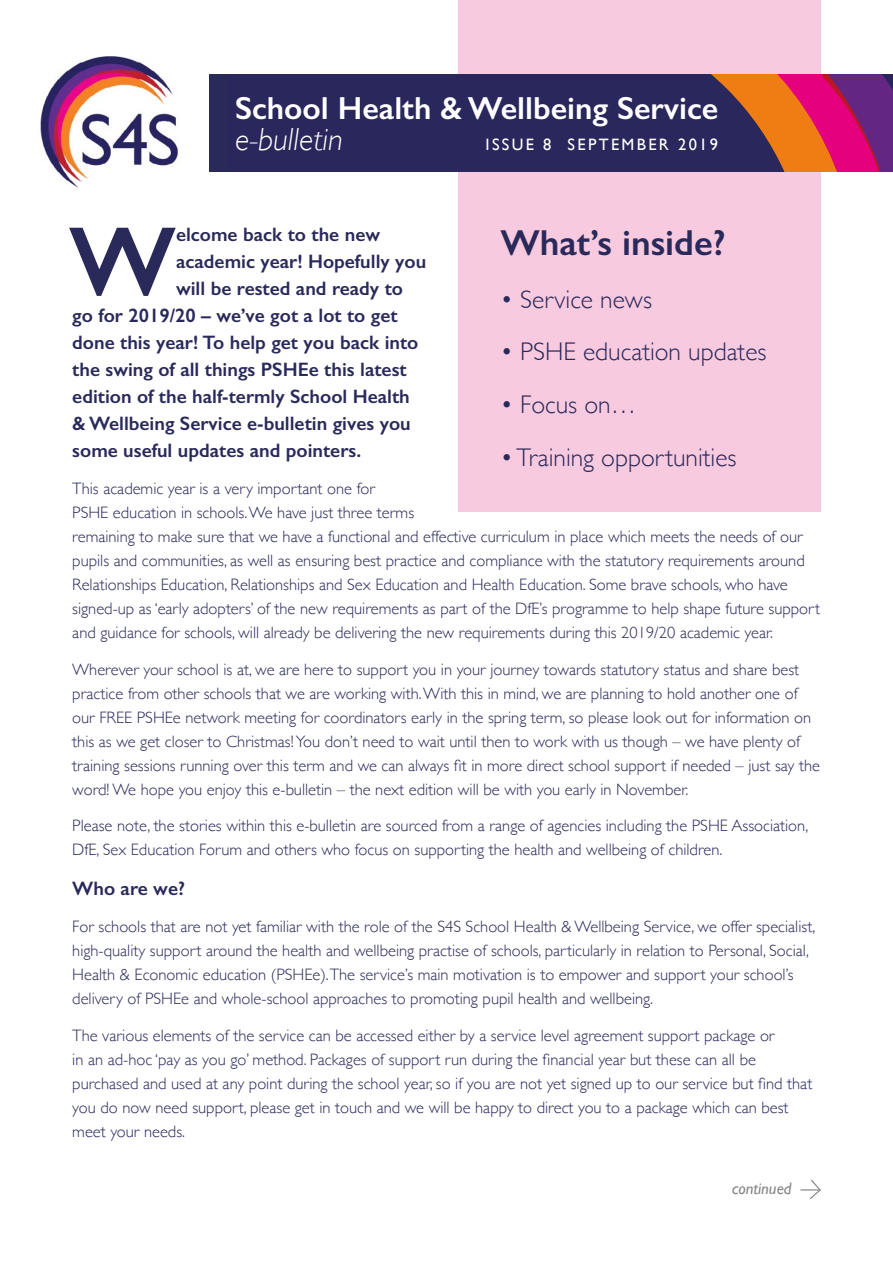
<style>
.page{position:relative;width:893px;height:1263px;background:#fff}
.page>*{position:absolute;margin:0;border:0;box-sizing:border-box;transform-origin:0 0}
.t1{font:600 98.7px "Gill Sans";color:#29295a}
.t2{font:600 36.3px "Gill Sans";color:#29295a}
.t3{font:600 31.95px "Gill Sans";color:#fff}
.t4{font:italic 300 31.95px "Gill Sans";color:#fff}
.t5{font:300 25.5px "Gill Sans";color:#29295a}
.t6{font:600 19.5px "Gill Sans";color:#29295a}
.t7{font:300 16.5px/24px "Gill Sans";color:#29295a}
.t8{font:16.5px "Gill Sans";letter-spacing:.14em;color:#fff}
.t9{font:italic 16.5px "Gill Sans";color:#878787}
</style>
<div class="page">
<div style="left:458px;top:0;width:363px;height:511px;background:#f7cadf"></div>
<div style="left:209px;top:74px;width:684px;height:98px;background:#29295a"></div>
<svg style="left:711px;top:74px;width:182px;height:98px"></svg>
<img style="left:40px;top:56px;width:138px;height:132px">
<svg style="left:801px;top:1179px;width:20px;height:21px"></svg>
<h3 class="t3" style="left:235px;top:89px;width:485px">School Health &amp; Wellbeing Service</h3>
<h3 class="t4" style="left:235px;top:122px;width:109px">e-bulletin</h3>
<p class="t8" style="left:486px;top:135px;width:234px">ISSUE 8 SEPTEMBER 2019</p>
<h1 class="t1" style="left:69px;top:202px;width:109px">W</h1>
<p class="t6" style="left:176px;top:223px;width:206px">elcome back to the new</p>
<h2 class="t2" style="left:500px;top:221px;width:227px">What’s inside?</h2>
<h3 class="t5" style="left:500px;top:279px;width:153px">• Service news</h3>
<h3 class="t5" style="left:500px;top:332px;width:268px">• PSHE education updates</h3>
<h3 class="t5" style="left:500px;top:385px;width:137px">• Focus on…</h3>
<h3 class="t5" style="left:500px;top:437px;width:238px">• Training opportunities</h3>
<p class="t6" style="left:176px;top:250px;width:252px">academic year! Hopefully you</p>
<p class="t6" style="left:176px;top:277px;width:228px">will be rested and ready to</p>
<p class="t6" style="left:72px;top:304px;width:327px">go for 2019/20 – we’ve got a lot to get</p>
<p class="t6" style="left:72px;top:331px;width:348px">done this year! To help get you back into</p>
<p class="t6" style="left:72px;top:358px;width:336px">the swing of all things PSHEe this latest</p>
<p class="t6" style="left:72px;top:385px;width:339px">edition of the half-termly School Health</p>
<p class="t6" style="left:72px;top:412px;width:340px">&amp; Wellbeing Service e-bulletin gives you</p>
<p class="t6" style="left:72px;top:439px;width:290px">some useful updates and pointers.</p>
<p class="t7" style="left:72px;top:476px;width:749px">This academic year is a very important one for<br>PSHE education in schools. We have just three terms<br>remaining to make sure that we have a functional and effective curriculum in place which meets the needs of our pupils and communities, as well as ensuring best practice and compliance with the statutory requirements around Relationships Education, Relationships and Sex Education and Health Education. Some brave schools, who have signed-up as ‘early adopters’ of the new requirements as part of the DfE’s programme to help shape future support and guidance for schools, will already be delivering the new requirements during this 2019/20 academic year.</p>
<p class="t7" style="left:72px;top:656px;width:749px">Wherever your school is at, we are here to support you in your journey towards statutory status and share best practice from other schools that we are working with. With this in mind, we are planning to hold another one of our FREE PSHEe network meeting for coordinators early in the spring term, so please look out for information on this as we get closer to Christmas! You don’t need to wait until then to work with us though – we have plenty of training sessions running over this term and we can always fit in more direct school support if needed – just say the word! We hope you enjoy this e-bulletin – the next edition will be with you early in November.</p>
<p class="t7" style="left:72px;top:813px;width:737px">Please note, the stories within this e-bulletin are sourced from a range of agencies including the PSHE Association,<br>DfE, Sex Education Forum and others who focus on supporting the health and wellbeing of children.</p>
<p class="t6" style="left:72px;top:877px;width:114px">Who are we?</p>
<p class="t7" style="left:72px;top:914px;width:744px">For schools that are not yet familiar with the role of the S4S School Health &amp; Wellbeing Service, we offer specialist, high-quality support around the health and wellbeing practise of schools, particularly in relation to Personal, Social, Health &amp; Economic education (PSHEe).The service’s main motivation is to empower and support your school’s delivery of PSHEe and whole-school approaches to promoting pupil health and wellbeing.</p>
<p class="t7" style="left:72px;top:1022px;width:741px">The various elements of the service can be accessed either by a service level agreement support package or<br>in an ad-hoc ‘pay as you go’ method. Packages of support run during the financial year but these can all be purchased and used at any point during the school year, so if you are not yet signed up to our service but find that you do now need support, please get in touch and we will be happy to direct you to a package which can best meet your needs.</p>
<p class="t9" style="left:732px;top:1179px;width:61px">continued</p>
</div>
